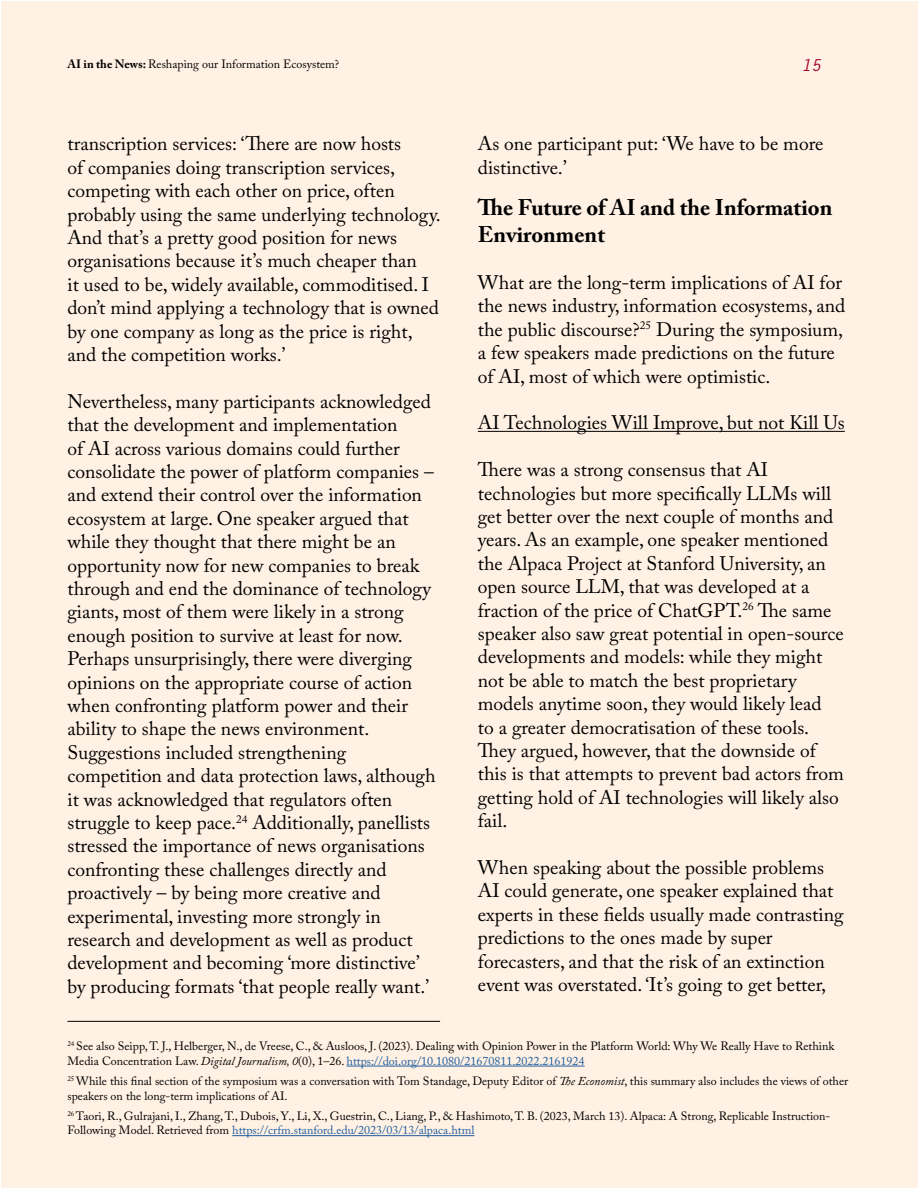
<style>
.page{position:relative;width:918px;height:1188px;background:#fff}
.page>*{position:absolute;margin:0;border:0;box-sizing:border-box;transform-origin:0 0}
.t1{font:700 22.5px/27px "Adobe Caslon Pro";color:#000}
.t2{font:19.5px/23.4px "Adobe Caslon Pro";color:#000}
.t3{font:italic 700 16.5px "Letter Gothic Std";color:#9f002b}
.t4{font:12px/14.4px "Adobe Caslon Pro";color:#000}
.s1{font-weight:700}
.s2{font-style:italic}
.s3{color:#215e9e}
</style>
<div class="page">
<div style="left:2px;top:1px;width:916px;height:1187px;background:#fff1e4"></div>
<hr style="left:478px;top:431px;width:367px;height:1px;background:#000">
<hr style="left:347px;top:1066px;width:238px;height:1px;background:#215e9e">
<hr style="left:232px;top:1135px;width:242px;height:1px;background:#215e9e">
<hr style="left:68px;top:1021px;width:372px;height:1px;background:#000">
<p class="t4" style="left:68px;top:56px;width:273px"><span class="s1">AI in the News:</span> Reshaping our Information Ecosystem?</p>
<p class="t3" style="left:801px;top:55px;width:21px">15</p>
<p class="t2" style="left:67px;top:132px;width:375px">transcription services: ‘There are now hosts<br>of companies doing transcription services, competing with each other on price, often probably using the same underlying technology.<br>And that’s a pretty good position for news organisations because it’s much cheaper than<br>it used to be, widely available, commoditised. I don’t mind applying a technology that is owned by one company as long as the price is right, and the competition works.’</p>
<p class="t2" style="left:67px;top:389px;width:370px">Nevertheless, many participants acknowledged that the development and implementation<br>of AI across various domains could further consolidate the power of platform companies – and extend their control over the information ecosystem at large. One speaker argued that while they thought that there might be an opportunity now for new companies to break through and end the dominance of technology giants, most of them were likely in a strong enough position to survive at least for now.<br>Perhaps unsurprisingly, there were diverging opinions on the appropriate course of action when confronting platform power and their ability to shape the news environment.<br>Suggestions included strengthening competition and data protection laws, although it was acknowledged that regulators often struggle to keep pace.<sup>24</sup> Additionally, panellists stressed the importance of news organisations confronting these challenges directly and proactively – by being more creative and experimental, investing more strongly in research and development as well as product development and becoming ‘more distinctive’ by producing formats ‘that people really want.’</p>
<p class="t2" style="left:478px;top:132px;width:347px">As one participant put: ‘We have to be more distinctive.’</p>
<p class="t1" style="left:478px;top:194px;width:356px">The Future of AI and the Information<br>Environment</p>
<p class="t2" style="left:478px;top:271px;width:369px">What are the long-term implications of AI for the news industry, information ecosystems, and the public discourse?<sup>25</sup> During the symposium, a few speakers made predictions on the future of AI, most of which were optimistic.</p>
<p class="t2" style="left:478px;top:411px;width:368px">AI Technologies Will Improve, but not Kill Us</p>
<p class="t2" style="left:478px;top:458px;width:367px">There was a strong consensus that AI technologies but more specifically LLMs will get better over the next couple of months and years. As an example, one speaker mentioned the Alpaca Project at Stanford University, an open source LLM, that was developed at a fraction of the price of ChatGPT.<sup>26</sup> The same speaker also saw great potential in open-source developments and models: while they might not be able to match the best proprietary models anytime soon, they would likely lead<br>to a greater democratisation of these tools.<br>They argued, however, that the downside of this is that attempts to prevent bad actors from getting hold of AI technologies will likely also fail.</p>
<p class="t2" style="left:478px;top:856px;width:367px">When speaking about the possible problems AI could generate, one speaker explained that experts in these fields usually made contrasting predictions to the ones made by super forecasters, and that the risk of an extinction event was overstated. ‘It’s going to get better,</p>
<p class="t4" style="left:68px;top:1039px;width:768px"><sup>24</sup> See also Seipp, T. J., Helberger, N., de Vreese, C., &amp; Ausloos, J. (2023). Dealing with Opinion Power in the Platform World: Why We Really Have to Rethink<br>Media Concentration Law. <span class="s2">Digital Journalism, 0</span>(0), 1–26. <span class="s3">https://doi.org/10.1080/21670811.2022.2161924</span></p>
<p class="t4" style="left:68px;top:1074px;width:782px"><sup>25</sup> While this final section of the symposium was a conversation with Tom Standage, Deputy Editor of <span class="s2">The Economist</span>, this summary also includes the views of other speakers on the long-term implications of AI.</p>
<p class="t4" style="left:67px;top:1109px;width:764px"><sup>26</sup> Taori, R., Gulrajani, I., Zhang, T., Dubois, Y., Li, X., Guestrin, C., Liang, P., &amp; Hashimoto, T. B. (2023, March 13). Alpaca: A Strong, Replicable Instruction-<br>Following Model. Retrieved from <span class="s3">https://crfm.stanford.edu/2023/03/13/alpaca.html</span></p>
</div>
